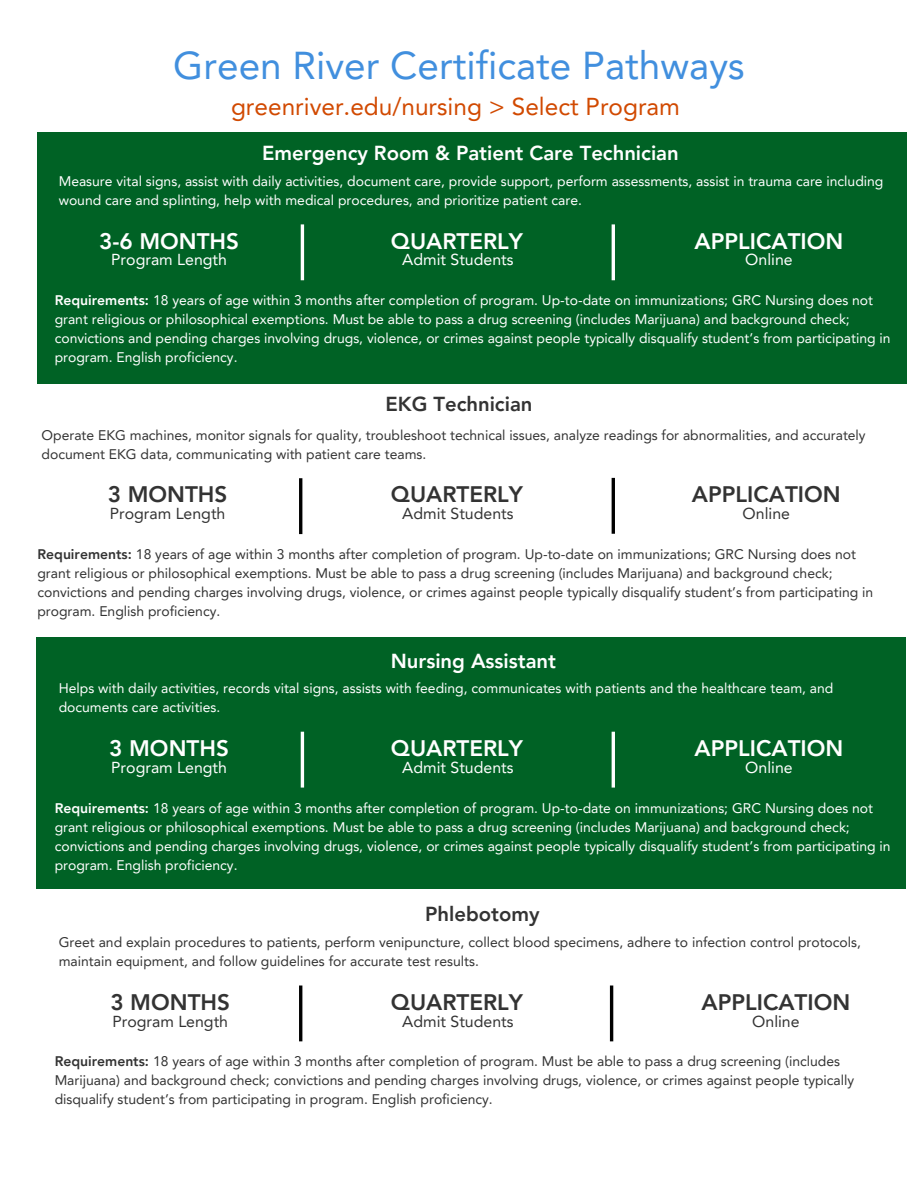
<style>
.page{position:relative;width:918px;height:1188px;background:#fff}
.page>*{position:absolute;margin:0;border:0;box-sizing:border-box;transform-origin:0 0}
.t1{font:38.85px "Avenir LT Pro";color:#418fde}
.t2{font:24.45px "Avenir LT Pro";color:#d14900}
.t3{font:800 22.5px "Avenir LT Pro";color:#fff}
.t4{font:800 22.5px "Avenir LT Pro";color:#333}
.t5{font:800 20.25px "Avenir LT Pro";color:#fff}
.t6{font:800 20.25px "Avenir LT Pro";color:#333}
.t7{font:15.9px "Avenir LT Pro";color:#fff}
.t8{font:15.9px "Avenir LT Pro";color:#333}
.t9{font:13.95px/19px "Avenir LT Pro";color:#fff}
.t10{font:13.95px/19px "Avenir LT Pro";color:#333}
.s1{font-weight:800}
</style>
<div class="page">
<div style="left:37px;top:132px;width:869px;height:251px;background:#006225"></div>
<hr style="left:301px;top:224px;width:3px;height:56px;background:#fff">
<hr style="left:612px;top:224px;width:3px;height:56px;background:#fff">
<hr style="left:299px;top:478px;width:3px;height:56px;background:#000">
<hr style="left:612px;top:478px;width:3px;height:56px;background:#000">
<div style="left:37px;top:638px;width:868px;height:251px;background:#006225"></div>
<hr style="left:301px;top:732px;width:3px;height:56px;background:#fff">
<hr style="left:612px;top:732px;width:3px;height:56px;background:#fff">
<hr style="left:299px;top:986px;width:3px;height:55px;background:#000">
<hr style="left:610px;top:986px;width:3px;height:55px;background:#000">
<h5 class="t1" style="left:173px;top:49px;width:573px">Green River Certificate Pathways</h5>
<p class="t2" style="left:231px;top:97px;width:451px">greenriver.edu/nursing &gt; Select Program</p>
<h1 class="t5" style="left:262px;top:145px;width:418px">Emergency Room &amp; Patient Care Technician</h1>
<h3 class="t9" style="left:59px;top:173px;width:826px">Measure vital signs, assist with daily activities, document care, provide support, perform assessments, assist in trauma care including wound care and splinting, help with medical procedures, and prioritize patient care.</h3>
<h4 class="t3" style="left:99px;top:232px;width:142px">3-6 MONTHS</h4>
<p class="t7" style="left:111px;top:253px;width:117px">Program Length</p>
<h2 class="t3" style="left:695px;top:232px;width:150px">APPLICATION</h2>
<h5 class="t7" style="left:745px;top:253px;width:49px">Online</h5>
<h2 class="t9" style="left:55px;top:292px;width:837px"><span class="s1">Requirements:</span> 18 years of age within 3 months after completion of program. Up-to-date on immunizations; GRC Nursing does not grant religious or philosophical exemptions. Must be able to pass a drug screening (includes Marijuana) and background check; convictions and pending charges involving drugs, violence, or crimes against people typically disqualify student’s from participating in program. English proficiency.</h2>
<h5 class="t6" style="left:385px;top:396px;width:149px">EKG Technician</h5>
<p class="t10" style="left:42px;top:427px;width:826px">Operate EKG machines, monitor signals for quality, troubleshoot technical issues, analyze readings for abnormalities, and accurately document EKG data, communicating with patient care teams.</p>
<h4 class="t4" style="left:108px;top:485px;width:121px">3 MONTHS</h4>
<p class="t8" style="left:110px;top:507px;width:117px">Program Length</p>
<h2 class="t3" style="left:391px;top:232px;width:134px">QUARTERLY</h2>
<h5 class="t7" style="left:402px;top:253px;width:113px">Admit Students</h5>
<h2 class="t4" style="left:692px;top:485px;width:150px">APPLICATION</h2>
<h5 class="t8" style="left:743px;top:507px;width:49px">Online</h5>
<h2 class="t10" style="left:37px;top:546px;width:837px"><span class="s1">Requirements:</span> 18 years of age within 3 months after completion of program. Up-to-date on immunizations; GRC Nursing does not grant religious or philosophical exemptions. Must be able to pass a drug screening (includes Marijuana) and background check; convictions and pending charges involving drugs, violence, or crimes against people typically disqualify student’s from participating in program. English proficiency.</h2>
<h5 class="t5" style="left:391px;top:652px;width:167px">Nursing Assistant</h5>
<p class="t9" style="left:59px;top:680px;width:776px">Helps with daily activities, records vital signs, assists with feeding, communicates with patients and the healthcare team, and documents care activities.</p>
<h4 class="t3" style="left:109px;top:739px;width:121px">3 MONTHS</h4>
<p class="t7" style="left:111px;top:761px;width:117px">Program Length</p>
<h2 class="t4" style="left:391px;top:485px;width:134px">QUARTERLY</h2>
<h5 class="t8" style="left:402px;top:507px;width:113px">Admit Students</h5>
<h2 class="t3" style="left:695px;top:739px;width:150px">APPLICATION</h2>
<h5 class="t7" style="left:745px;top:761px;width:49px">Online</h5>
<h2 class="t9" style="left:55px;top:800px;width:837px"><span class="s1">Requirements:</span> 18 years of age within 3 months after completion of program. Up-to-date on immunizations; GRC Nursing does not grant religious or philosophical exemptions. Must be able to pass a drug screening (includes Marijuana) and background check; convictions and pending charges involving drugs, violence, or crimes against people typically disqualify student’s from participating in program. English proficiency.</h2>
<h5 class="t6" style="left:425px;top:906px;width:116px">Phlebotomy</h5>
<p class="t10" style="left:59px;top:934px;width:804px">Greet and explain procedures to patients, perform venipuncture, collect blood specimens, adhere to infection control protocols, maintain equipment, and follow guidelines for accurate test results.</p>
<h4 class="t4" style="left:110px;top:993px;width:121px">3 MONTHS</h4>
<p class="t8" style="left:112px;top:1015px;width:117px">Program Length</p>
<h2 class="t3" style="left:391px;top:739px;width:134px">QUARTERLY</h2>
<h5 class="t7" style="left:402px;top:761px;width:113px">Admit Students</h5>
<h2 class="t4" style="left:702px;top:993px;width:150px">APPLICATION</h2>
<h5 class="t8" style="left:752px;top:1015px;width:49px">Online</h5>
<h2 class="t10" style="left:55px;top:1053px;width:801px"><span class="s1">Requirements:</span> 18 years of age within 3 months after completion of program. Must be able to pass a drug screening (includes<br>Marijuana) and background check; convictions and pending charges involving drugs, violence, or crimes against people typically disqualify student’s from participating in program. English proficiency.</h2>
<h2 class="t4" style="left:391px;top:993px;width:134px">QUARTERLY</h2>
<h5 class="t8" style="left:402px;top:1015px;width:113px">Admit Students</h5>
</div>
